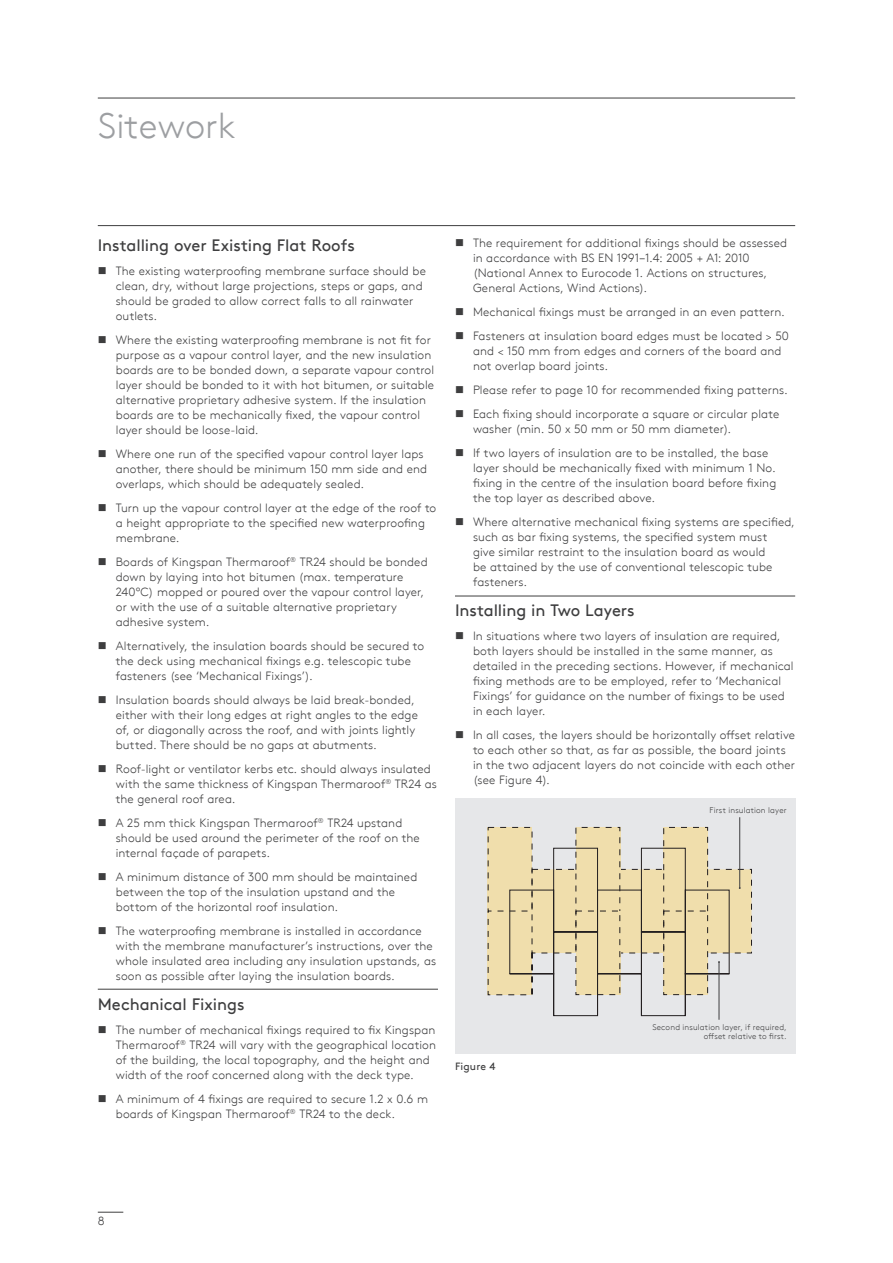
<style>
.page{position:relative;width:893px;height:1263px;background:#fff}
.page>*{position:absolute;margin:0;border:0;box-sizing:border-box;transform-origin:0 0}
.t1{font:300 36px "Kingspan Brown TT";color:#9d9fa2}
.t2{font:16.5px "Kingspan Brown TT";letter-spacing:-.005em;color:#3e3e3f}
.t3{font:300 12px/15px "Kingspan Brown TT";letter-spacing:.01em;color:#3e3e3f}
.t4{font:10.5px "Kingspan Brown TT";letter-spacing:.015em;color:#3e3e3f}
.t5{font:300 8.25px/9.8px "Kingspan Brown TT";letter-spacing:.02em;color:#3e3e3f;text-align:right}
.s1{font-family:"Adobe Garamond Pro";font-weight:400}
</style>
<div class="page">
<svg style="left:98px;top:1212px;width:25px;height:1px"></svg>
<hr style="left:98px;top:225px;width:697px;height:1px;background:#3e3e3f">
<hr style="left:98px;top:98px;width:697px;height:1px;background:#3e3e3f">
<hr style="left:455px;top:596px;width:340px;height:1px;background:#3e3e3f">
<hr style="left:98px;top:989px;width:340px;height:1px;background:#3e3e3f">
<div style="left:455px;top:798px;width:340px;height:255px;background:#e6e7e9"></div>
<hr style="left:719px;top:962px;width:1px;height:58px;background:#3e3e3f">
<hr style="left:739px;top:817px;width:1px;height:71px;background:#3e3e3f">
<svg style="left:487px;top:827px;width:265px;height:189px"></svg>
<h1 class="t1" style="left:98px;top:99px;width:139px">Sitework</h1>
<h2 class="t2" style="left:98px;top:232px;width:259px">Installing over Existing Flat Roofs</h2>
<p class="t3" style="left:116px;top:262px;width:312px;text-indent:-18px">■ The existing waterproofing membrane surface should be clean, dry, without large projections, steps or gaps, and should be graded to allow correct falls to all rainwater outlets.</p>
<p class="t3" style="left:116px;top:331px;width:320px;text-indent:-18px">■ Where the existing waterproofing membrane is not fit for purpose as a vapour control layer, and the new insulation boards are to be bonded down, a separate vapour control layer should be bonded to it with hot bitumen, or suitable alternative proprietary adhesive system. If the insulation boards are to be mechanically fixed, the vapour control layer should be loose-laid.</p>
<p class="t3" style="left:116px;top:445px;width:313px;text-indent:-18px">■ Where one run of the specified vapour control layer laps another, there should be minimum 150 mm side and end overlaps, which should be adequately sealed.</p>
<p class="t3" style="left:116px;top:499px;width:322px;text-indent:-18px">■ Turn up the vapour control layer at the edge of the roof to a height appropriate to the specified new waterproofing membrane.</p>
<p class="t3" style="left:116px;top:553px;width:313px;text-indent:-18px">■ Boards of Kingspan Thermaroof<sup>®</sup> TR24 should be bonded down by laying into hot bitumen (max. temperature 240°C) mopped or poured over the vapour control layer, or with the use of a suitable alternative proprietary adhesive system.</p>
<p class="t3" style="left:116px;top:637px;width:310px;text-indent:-18px">■ Alternatively, the insulation boards should be secured to the deck using mechanical fixings e.g. telescopic tube fasteners (see ‘Mechanical Fixings’).</p>
<p class="t3" style="left:116px;top:691px;width:304px;text-indent:-18px">■ Insulation boards should always be laid break-bonded, either with their long edges at right angles to the edge of, or diagonally across the roof, and with joints lightly butted. There should be no gaps at abutments.</p>
<p class="t3" style="left:116px;top:760px;width:323px;text-indent:-18px">■ Roof-light or ventilator kerbs etc. should always insulated with the same thickness of Kingspan Thermaroof<sup>®</sup> TR24 as the general roof area.</p>
<p class="t3" style="left:116px;top:814px;width:306px;text-indent:-18px">■ A 25 mm thick Kingspan Thermaroof<sup>®</sup> TR24 upstand should be used around the perimeter of the roof on the internal façade of parapets.</p>
<p class="t3" style="left:116px;top:868px;width:303px;text-indent:-18px">■ A minimum distance of 300 mm should be maintained between the top of the insulation upstand and the bottom of the horizontal roof insulation.</p>
<p class="t3" style="left:116px;top:922px;width:322px;text-indent:-18px">■ The waterproofing membrane is installed in accordance with the membrane manufacturer’s instructions, over the whole insulated area including any insulation upstands, as soon as possible after laying the insulation boards.</p>
<h2 class="t2" style="left:98px;top:991px;width:148px">Mechanical Fixings</h2>
<p class="t3" style="left:116px;top:1021px;width:322px;text-indent:-18px">■ The number of mechanical fixings required to fix Kingspan Thermaroof<sup>®</sup> TR24 will vary with the geographical location of the building, the local topography, and the height and width of the roof concerned along with the deck type.</p>
<p class="t3" style="left:116px;top:1090px;width:314px;text-indent:-18px">■ A minimum of 4 fixings are required to secure 1.2 x 0.6 m boards of Kingspan Thermaroof<sup>®</sup> TR24 to the deck.</p>
<p class="t3" style="left:473px;top:235px;width:316px;text-indent:-18px">■ The requirement for additional fixings should be assessed in accordance with BS EN 1991−1.4: 2005 + A1: 2010 (National Annex to Eurocode 1. Actions on structures, General Actions, Wind Actions).</p>
<p class="t3" style="left:455px;top:304px;width:331px">■ Mechanical fixings must be arranged in an even pattern.</p>
<p class="t3" style="left:473px;top:328px;width:318px;text-indent:-18px">■ Fasteners at insulation board edges must be located <span class="s1">&gt;</span> 50 and <span class="s1">&lt;</span> 150 mm from edges and corners of the board and not overlap board joints.</p>
<p class="t3" style="left:455px;top:382px;width:334px">■ Please refer to page 10 for recommended fixing patterns.</p>
<p class="t3" style="left:473px;top:406px;width:308px;text-indent:-18px">■ Each fixing should incorporate a square or circular plate washer (min. 50 x 50 mm or 50 mm diameter).</p>
<p class="t3" style="left:473px;top:445px;width:305px;text-indent:-18px">■ If two layers of insulation are to be installed, the base layer should be mechanically fixed with minimum 1 No. fixing in the centre of the insulation board before fixing the top layer as described above.</p>
<p class="t3" style="left:473px;top:514px;width:323px;text-indent:-18px">■ Where alternative mechanical fixing systems are specified, such as bar fixing systems, the specified system must<br>give similar restraint to the insulation board as would<br>be attained by the use of conventional telescopic tube fasteners.</p>
<h2 class="t2" style="left:455px;top:598px;width:181px">Installing in Two Layers</h2>
<p class="t3" style="left:473px;top:628px;width:322px;text-indent:-18px">■ In situations where two layers of insulation are required, both layers should be installed in the same manner, as detailed in the preceding sections. However, if mechanical fixing methods are to be employed, refer to ‘Mechanical Fixings’ for guidance on the number of fixings to be used in each layer.</p>
<p class="t3" style="left:473px;top:727px;width:324px;text-indent:-18px">■ In all cases, the layers should be horizontally offset relative to each other so that, as far as possible, the board joints in the two adjacent layers do not coincide with each other (see Figure 4).</p>
<p class="t5" style="left:710px;top:805px;width:79px">First insulation layer</p>
<p class="t4" style="left:455px;top:1058px;width:42px">Figure 4</p>
<p class="t5" style="left:652px;top:1021px;width:136px">Second insulation layer, if required, offset relative to first.</p>
<p class="t3" style="left:98px;top:1213px;width:8px">8</p>
</div>
